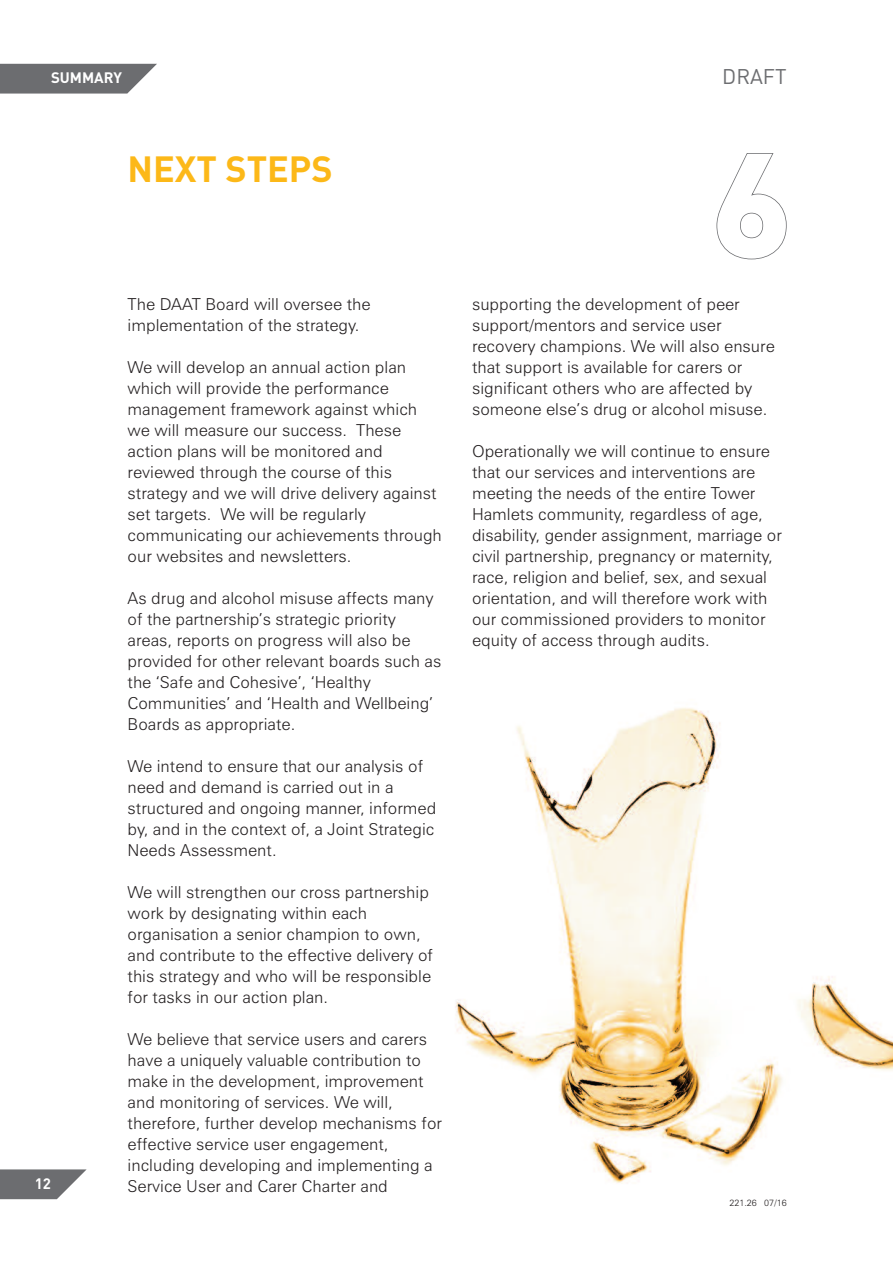
<style>
.page{position:relative;width:893px;height:1263px;background:#fff}
.page>*{position:absolute;margin:0;border:0;box-sizing:border-box;transform-origin:0 0}
.t1{font:700 36px "DIN";color:#fcb818}
.t2{font:21px "DIN";color:#6c6d70}
.t3{font:300 16.5px/21px "Zurich BT";color:#231f20}
.t4{font:700 15px "DIN";color:#fff}
.t5{font:300 9px "Zurich BT";color:#231f20}
</style>
<div class="page">
<img style="left:455px;top:708px;width:438px;height:475px">
<svg style="left:0;top:1169px;width:87px;height:30px"></svg>
<svg style="left:0;top:64px;width:157px;height:30px"></svg>
<svg style="left:716px;top:153px;width:71px;height:106px"></svg>
<p class="t4" style="left:51px;top:69px;width:73px">SUMMARY</p>
<p class="t2" style="left:722px;top:65px;width:66px">DRAFT</p>
<p class="t4" style="left:35px;top:1175px;width:18px">12</p>
<h1 class="t1" style="left:128px;top:148px;width:207px">NEXT STEPS</h1>
<p class="t3" style="left:128px;top:295px;width:244px">The DAAT Board will oversee the implementation of the strategy.</p>
<p class="t3" style="left:128px;top:358px;width:316px">We will develop an annual action plan which will provide the performance management framework against which we will measure our success. These action plans will be monitored and reviewed through the course of this strategy and we will drive delivery against set targets. We will be regularly communicating our achievements through our websites and newsletters.</p>
<p class="t3" style="left:128px;top:589px;width:315px">As drug and alcohol misuse affects many of the partnership’s strategic priority areas, reports on progress will also be provided for other relevant boards such as the ‘Safe and Cohesive’, ‘Healthy Communities’ and ‘Health and Wellbeing’ Boards as appropriate.</p>
<p class="t3" style="left:128px;top:757px;width:310px">We intend to ensure that our analysis of need and demand is carried out in a structured and ongoing manner, informed by, and in the context of, a Joint Strategic Needs Assessment.</p>
<p class="t3" style="left:128px;top:883px;width:307px">We will strengthen our cross partnership work by designating within each organisation a senior champion to own, and contribute to the effective delivery of this strategy and who will be responsible for tasks in our action plan.</p>
<p class="t3" style="left:128px;top:1030px;width:316px">We believe that service users and carers have a uniquely valuable contribution to make in the development, improvement and monitoring of services. We will, therefore, further develop mechanisms for effective service user engagement, including developing and implementing a Service User and Carer Charter and</p>
<p class="t3" style="left:472px;top:295px;width:304px">supporting the development of peer support/mentors and service user recovery champions. We will also ensure that support is available for carers or significant others who are affected by someone else’s drug or alcohol misuse.</p>
<p class="t3" style="left:472px;top:442px;width:311px">Operationally we will continue to ensure that our services and interventions are meeting the needs of the entire Tower Hamlets community, regardless of age, disability, gender assignment, marriage or civil partnership, pregnancy or maternity, race, religion and belief, sex, and sexual orientation, and will therefore work with our commissioned providers to monitor equity of access through audits.</p>
<p class="t5" style="left:729px;top:1199px;width:59px">221.26 07/16</p>
</div>
